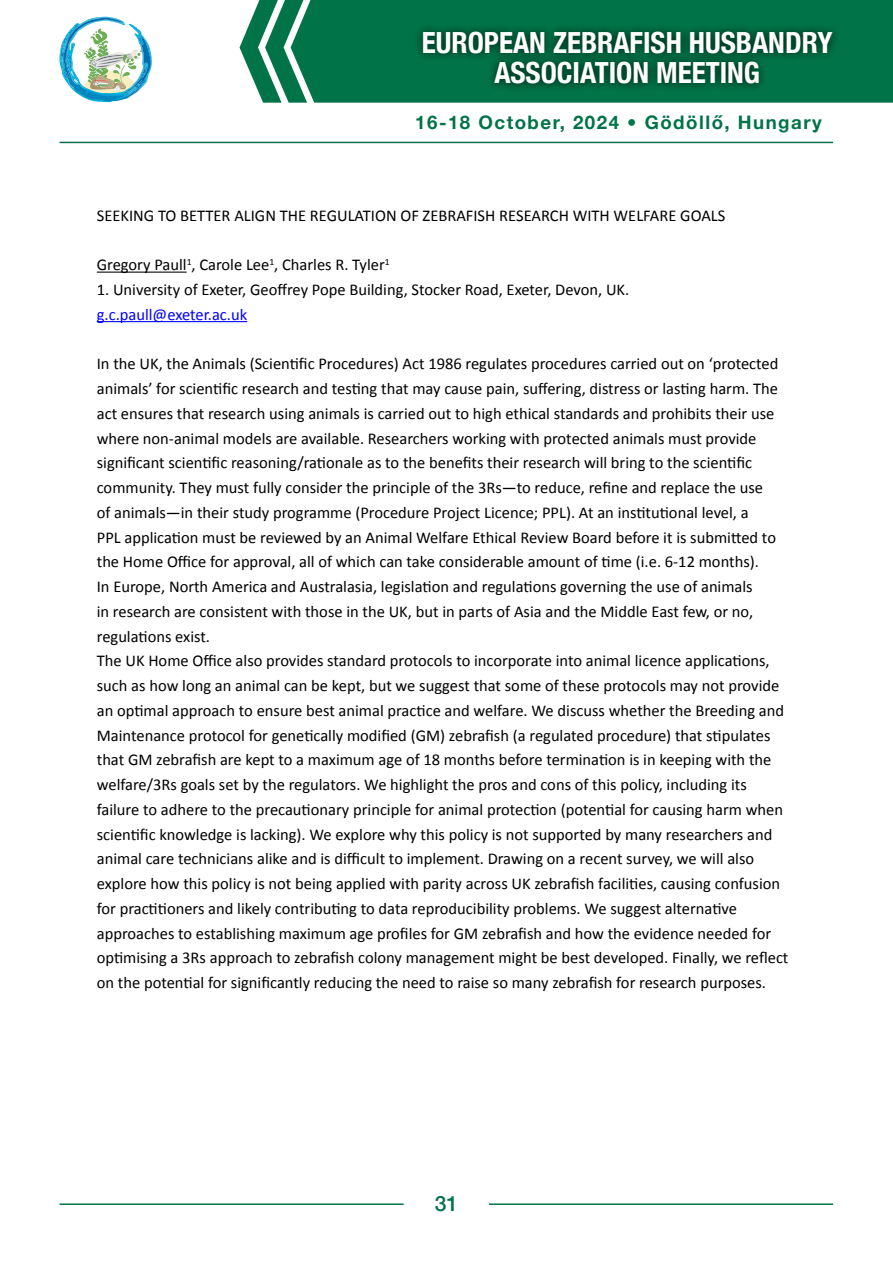
<style>
.page{position:relative;width:893px;height:1263px;background:#fff}
.page>*{position:absolute;margin:0;border:0;box-sizing:border-box;transform-origin:0 0}
.t1{font:700 condensed 29.1px/30.5px "Helvetica Neue";color:#fff;text-align:center}
.t2{font:500 21px "Helvetica Neue";color:#007448}
.t3{font:700 18.6px "Helvetica Neue";letter-spacing:.08em;color:#007448}
.t4{font:16.5px/24.8px "Calibri";color:#000}
.t5{font:16.5px "Calibri";color:#00f}
</style>
<div class="page">
<hr style="left:489px;top:1203px;width:344px;height:2px;background:#007448">
<hr style="left:60px;top:1203px;width:344px;height:2px;background:#007448">
<hr style="left:97px;top:272px;width:90px;height:1px;background:#000">
<hr style="left:97px;top:321px;width:150px;height:1px;background:#00f">
<hr style="left:60px;top:142px;width:773px;height:1px;background:#007448">
<svg style="left:240px;top:0;width:653px;height:103px;background:#127e55"></svg>
<div style="left:414px;top:22px;width:427px;height:71px;background:#000;opacity:.75"></div>
<svg style="left:60px;top:17px;width:92px;height:85px"></svg>
<h1 class="t1" style="left:422px;top:25px;width:412px">EUROPEAN ZEBRAFISH HUSBANDRY<br>ASSOCIATION MEETING</h1>
<p class="t3" style="left:415px;top:108px;width:205px">16-18 October, 2024</p>
<p class="t3" style="left:645px;top:108px;width:179px">Gödöllő, Hungary</p>
<p class="t4" style="left:97px;top:203px;width:630px">SEEKING TO BETTER ALIGN THE REGULATION OF ZEBRAFISH RESEARCH WITH WELFARE GOALS</p>
<p class="t4" style="left:97px;top:252px;width:294px">Gregory Paull<sup>1</sup>, Carole Lee<sup>1</sup>, Charles R. Tyler<sup>1</sup></p>
<p class="t4" style="left:97px;top:277px;width:534px">1. University of Exeter, Geoffrey Pope Building, Stocker Road, Exeter, Devon, UK.</p>
<p class="t5" style="left:97px;top:304px;width:152px">g.c.paull@exeter.ac.uk</p>
<p class="t4" style="left:97px;top:351px;width:693px">In the UK, the Animals (Scientific Procedures) Act 1986 regulates procedures carried out on ‘protected animals’ for scientific research and testing that may cause pain, suffering, distress or lasting harm. The act ensures that research using animals is carried out to high ethical standards and prohibits their use where non-animal models are available. Researchers working with protected animals must provide significant scientific reasoning/rationale as to the benefits their research will bring to the scientific community. They must fully consider the principle of the 3Rs—to reduce, refine and replace the use<br>of animals—in their study programme (Procedure Project Licence; PPL). At an institutional level, a<br>PPL application must be reviewed by an Animal Welfare Ethical Review Board before it is submitted to the Home Office for approval, all of which can take considerable amount of time (i.e. 6-12 months).<br>In Europe, North America and Australasia, legislation and regulations governing the use of animals<br>in research are consistent with those in the UK, but in parts of Asia and the Middle East few, or no, regulations exist.<br>The UK Home Office also provides standard protocols to incorporate into animal licence applications, such as how long an animal can be kept, but we suggest that some of these protocols may not provide an optimal approach to ensure best animal practice and welfare. We discuss whether the Breeding and Maintenance protocol for genetically modified (GM) zebrafish (a regulated procedure) that stipulates that GM zebrafish are kept to a maximum age of 18 months before termination is in keeping with the welfare/3Rs goals set by the regulators. We highlight the pros and cons of this policy, including its failure to adhere to the precautionary principle for animal protection (potential for causing harm when scientific knowledge is lacking). We explore why this policy is not supported by many researchers and animal care technicians alike and is difficult to implement. Drawing on a recent survey, we will also explore how this policy is not being applied with parity across UK zebrafish facilities, causing confusion for practitioners and likely contributing to data reproducibility problems. We suggest alternative approaches to establishing maximum age profiles for GM zebrafish and how the evidence needed for optimising a 3Rs approach to zebrafish colony management might be best developed. Finally, we reflect on the potential for significantly reducing the need to raise so many zebrafish for research purposes.</p>
<p class="t2" style="left:435px;top:1186px;width:25px">31</p>
</div>
